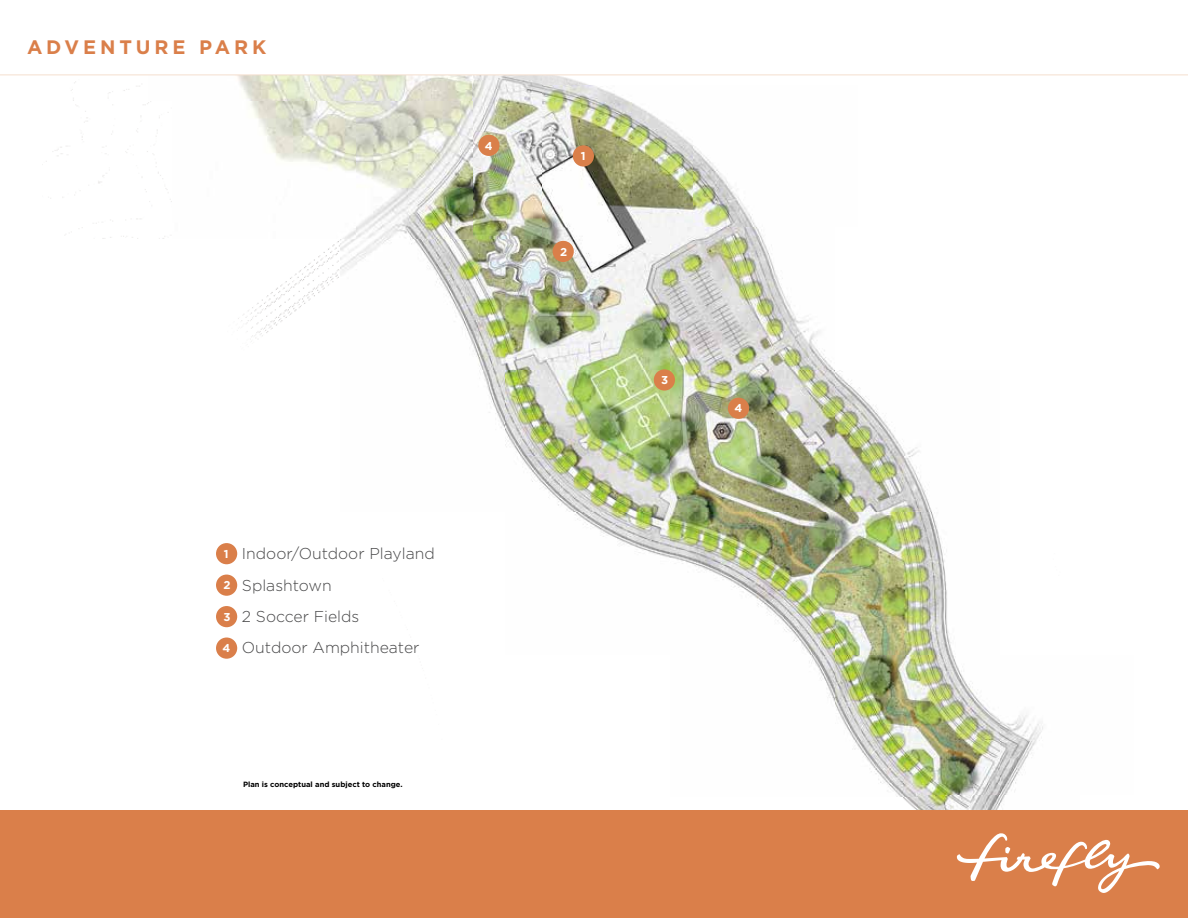
<style>
.page{position:relative;width:1188px;height:918px;background:#fff}
.page>*{position:absolute;margin:0;border:0;box-sizing:border-box;transform-origin:0 0}
.t1{font:700 19.5px "Gotham";letter-spacing:.2em;color:#da7f4a}
.t2{font:300 15.75px/31.5px "Gotham";color:#474748}
.t3{font:700 11.4px "Gotham";color:#fff}
.t4{font:700 7.65px "Gotham";color:#000}
.s1{font-weight:700;font-size:11.4px;color:#fff}
</style>
<div class="page">
<img style="left:542px;top:76px;width:215px;height:151px">
<img style="left:238px;top:239px;width:267px;height:131px">
<img style="left:505px;top:227px;width:329px;height:143px">
<img style="left:216px;top:370px;width:737px;height:285px">
<img style="left:218px;top:655px;width:782px;height:143px">
<img style="left:1000px;top:715px;width:43px;height:81px">
<img style="left:903px;top:798px;width:16px;height:12px">
<img style="left:46px;top:76px;width:496px;height:163px">
<img style="left:919px;top:796px;width:86px;height:14px">
<div style="left:0;top:810px;width:1188px;height:108px;background:#da7f4a"></div>
<hr style="left:0;top:75px;width:1188px;height:1px;background:#f5dfcf">
<svg style="left:957px;top:833px;width:203px;height:60px"></svg>
<div style="left:216px;top:543px;width:21px;height:21px;background:#da7f4a;border-radius:50%"></div>
<div style="left:216px;top:575px;width:21px;height:21px;background:#da7f4a;border-radius:50%"></div>
<div style="left:216px;top:606px;width:21px;height:21px;background:#da7f4a;border-radius:50%"></div>
<div style="left:216px;top:638px;width:21px;height:21px;background:#da7f4a;border-radius:50%"></div>
<div style="left:478px;top:135px;width:22px;height:21px;background:#da7f4a;border-radius:50%"></div>
<div style="left:728px;top:398px;width:21px;height:21px;background:#da7f4a;border-radius:50%"></div>
<div style="left:654px;top:369px;width:21px;height:22px;background:#da7f4a;border-radius:50%"></div>
<div style="left:553px;top:241px;width:21px;height:21px;background:#da7f4a;border-radius:50%"></div>
<div style="left:573px;top:145px;width:21px;height:22px;background:#da7f4a;border-radius:50%"></div>
<p class="t1" style="left:27px;top:34px;width:241px">ADVENTURE PARK</p>
<p class="t3" style="left:485px;top:138px;width:9px">4</p>
<p class="t3" style="left:581px;top:149px;width:6px">1</p>
<p class="t3" style="left:560px;top:244px;width:9px">2</p>
<p class="t2" style="left:222px;top:537px;width:214px"><span class="s1">1</span> Indoor/Outdoor Playland<br><span class="s1">2</span> Splashtown<br><span class="s1">3</span> 2 Soccer Fields<br><span class="s1">4</span> Outdoor Amphitheater</p>
<p class="t4" style="left:243px;top:779px;width:161px">Plan is conceptual and subject to change.</p>
<p class="t3" style="left:661px;top:373px;width:9px">3</p>
<p class="t3" style="left:734px;top:401px;width:9px">4</p>
</div>
